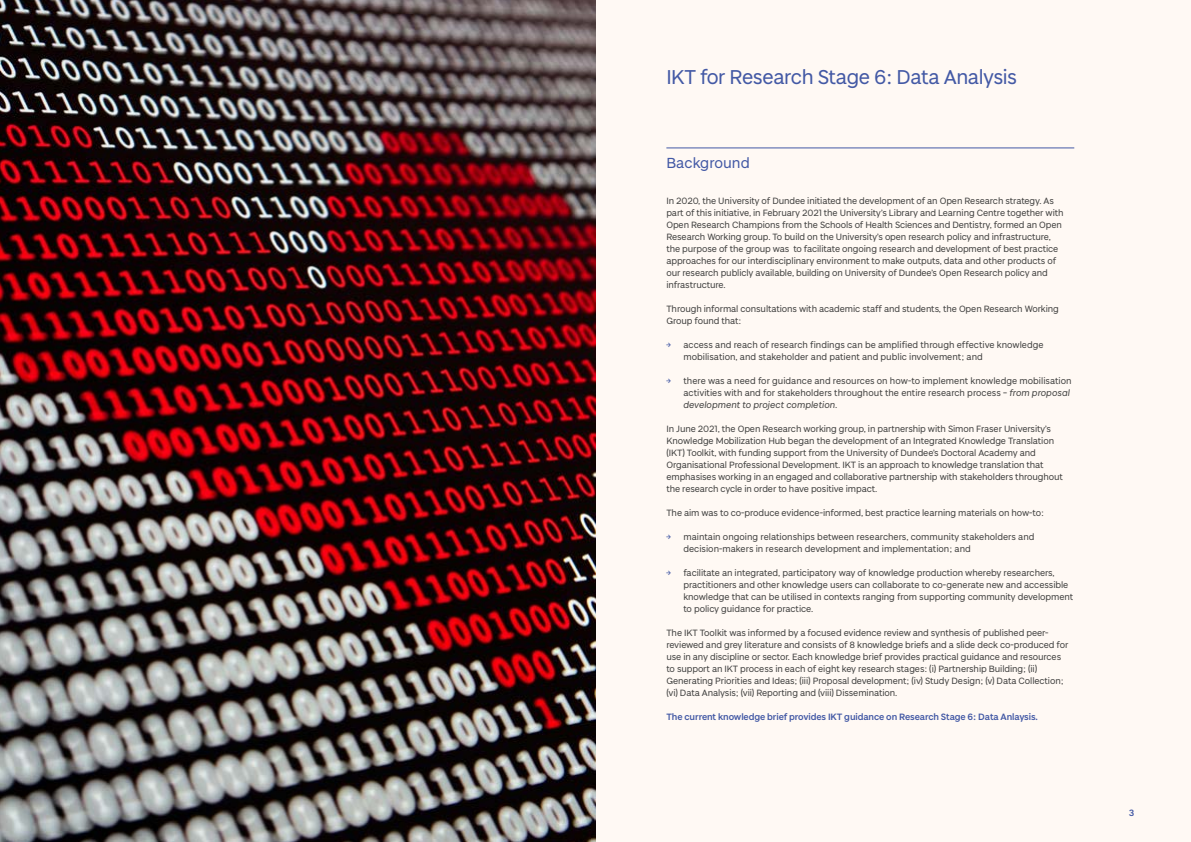
<style>
.page{position:relative;width:1191px;height:842px;background:#fff9f4}
.page>*{position:absolute;margin:0;border:0;box-sizing:border-box;transform-origin:0 0}
.t1{font:22px "Baxter Sans Pro Alt";letter-spacing:-.02em;color:#4359a5}
.t2{font:16px "Baxter Sans Pro Alt";color:#4359a5}
.t3{font:10px/12px "Baxter Sans Pro Alt";letter-spacing:-.01em;color:#424241}
.t4{font:600 10px "Baxter Sans Pro Alt";letter-spacing:-.01em;color:#4359a5}
.s1{color:#4359a5}
.s2{font-style:italic}
</style>
<div class="page">
<hr style="left:666px;top:148px;width:408px;height:1px;background:#4359a5">
<img style="left:0;top:0;width:595px;height:842px">
<h1 class="t1" style="left:666px;top:62px;width:352px">IKT for Research Stage 6: Data Analysis</h1>
<h2 class="t2" style="left:666px;top:152px;width:85px">Background</h2>
<p class="t3" style="left:666px;top:194px;width:399px">In 2020, the University of Dundee initiated the development of an Open Research strategy. As part of this initiative, in February 2021 the University’s Library and Learning Centre together with Open Research Champions from the Schools of Health Sciences and Dentistry, formed an Open Research Working group. To build on the University’s open research policy and infrastructure, the purpose of the group was to facilitate ongoing research and development of best practice approaches for our interdisciplinary environment to make outputs, data and other products of our research publicly available, building on University of Dundee’s Open Research policy and infrastructure.</p>
<p class="t3" style="left:666px;top:302px;width:394px">Through informal consultations with academic staff and students, the Open Research Working<br>Group found that:</p>
<p class="t3" style="left:683px;top:338px;width:362px;text-indent:-17px"><span class="s1">→</span> access and reach of research findings can be amplified through effective knowledge mobilisation, and stakeholder and patient and public involvement; and</p>
<p class="t3" style="left:683px;top:374px;width:390px;text-indent:-17px"><span class="s1">→</span> there was a need for guidance and resources on how-to implement knowledge mobilisation activities with and for stakeholders throughout the entire research process – <span class="s2">from proposal development to project completion.</span></p>
<p class="t3" style="left:666px;top:422px;width:398px">In June 2021, the Open Research working group, in partnership with Simon Fraser University’s Knowledge Mobilization Hub began the development of an Integrated Knowledge Translation (IKT) Toolkit, with funding support from the University of Dundee’s Doctoral Academy and Organisational Professional Development. IKT is an approach to knowledge translation that emphasises working in an engaged and collaborative partnership with stakeholders throughout the research cycle in order to have positive impact.</p>
<p class="t3" style="left:666px;top:506px;width:379px">The aim was to co-produce evidence-informed, best practice learning materials on how-to:</p>
<p class="t3" style="left:683px;top:530px;width:353px;text-indent:-17px"><span class="s1">→</span> maintain ongoing relationships between researchers, community stakeholders and decision-makers in research development and implementation; and</p>
<p class="t3" style="left:683px;top:566px;width:391px;text-indent:-17px"><span class="s1">→</span> facilitate an integrated, participatory way of knowledge production whereby researchers, practitioners and other knowledge users can collaborate to co-generate new and accessible knowledge that can be utilised in contexts ranging from supporting community development to policy guidance for practice.</p>
<p class="t3" style="left:666px;top:626px;width:403px">The IKT Toolkit was informed by a focused evidence review and synthesis of published peer&shy;reviewed and grey literature and consists of 8 knowledge briefs and a slide deck co-produced for use in any discipline or sector. Each knowledge brief provides practical guidance and resources to support an IKT process in each of eight key research stages: (i) Partnership Building; (ii)<br>Generating Priorities and Ideas; (iii) Proposal development; (iv) Study Design; (v) Data Collection; (vi) Data Analysis; (vii) Reporting and (viii) Dissemination.</p>
<p class="t4" style="left:666px;top:710px;width:373px">The current knowledge brief provides IKT guidance on Research Stage 6: Data Anlaysis.</p>
<p class="t4" style="left:1128px;top:806px;width:7px">3</p>
</div>
